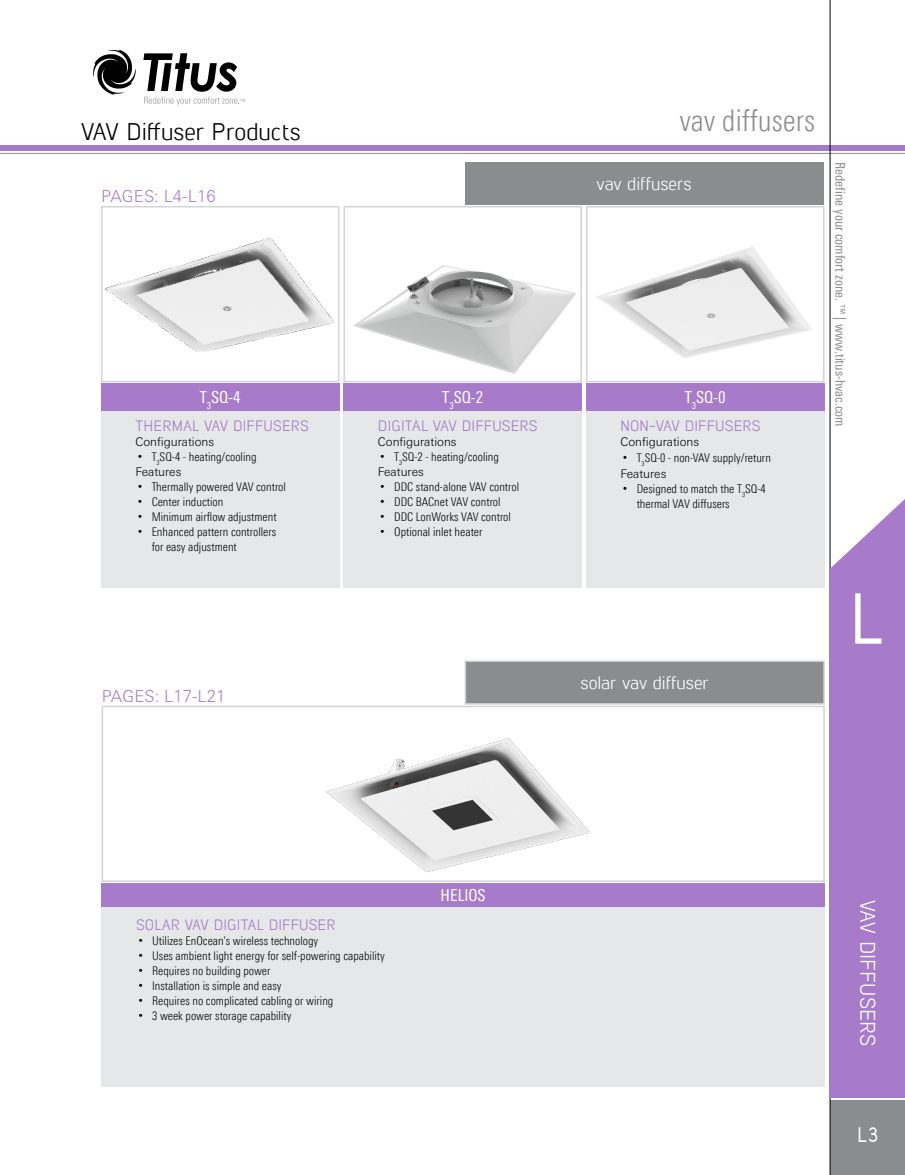
<style>
.page{position:relative;width:905px;height:1175px;background:#fff}
.page>*{position:absolute;margin:0;border:0;box-sizing:border-box;transform-origin:0 0}
.t1{font:500 72px "Lintel";color:#fff}
.t2{font:300 condensed 30px "LT Univers";color:#8a8c8e}
.t3{font:24px "Lintel";color:#000}
.t4{font:21px "Lintel";letter-spacing:.01em;color:#fff}
.t5{font:500 21px "Lintel";color:#fff}
.t6{font:18px "Lintel";color:#fff}
.t7{font:300 16.5px "LT Univers Basic";letter-spacing:.005em;color:#a77bc9}
.t8{font:condensed 16.5px "LT Univers";color:#fff}
.t9{font:15px "Lintel";letter-spacing:.01em;color:#a77bc9}
.t10{font:condensed 13.5px "LT Univers";color:#8a8c8e}
.t11{font:300 condensed 12px/15px "LT Univers";color:#000}
.t12{font:300 12px "LT Univers Basic";color:#000}
.s1{font-family:"Myriad Web Pro";font-weight:400;font-stretch:normal;font-size:13.5px}
</style>
<div class="page">
<svg style="left:93px;top:50px;width:43px;height:45px"></svg>
<svg style="left:143px;top:53px;width:102px;height:52px"></svg>
<hr style="left:0;top:153px;width:904px;height:1px;background:#8a8c8e">
<div style="left:0;top:146px;width:904px;height:5px;background:#a77bc9"></div>
<div style="left:830px;top:1100px;width:74px;height:74px;background:#8a8c8e"></div>
<hr style="left:829px;top:0;width:1px;height:1174px;background:#000">
<div style="left:830px;top:568px;width:74px;height:529px;background:#a77bc9"></div>
<svg style="left:830px;top:492px;width:74px;height:76px"></svg>
<div style="left:102px;top:907px;width:722px;height:180px;background:#e6e7e8"></div>
<img style="left:326px;top:738px;width:264px;height:135px">
<div style="left:101px;top:705px;width:723px;height:177px;border:2px solid #d1d3d4"></div>
<div style="left:101px;top:883px;width:723px;height:24px;background:#a77bc9"></div>
<div style="left:465px;top:661px;width:359px;height:43px;background:#8a8c8e"></div>
<div style="left:464px;top:660px;width:360px;height:44px;border:2px solid #d1d3d4"></div>
<div style="left:101px;top:408px;width:238px;height:179px;background:#e6e7e8"></div>
<div style="left:343px;top:408px;width:238px;height:179px;background:#e6e7e8"></div>
<div style="left:586px;top:408px;width:238px;height:179px;background:#e6e7e8"></div>
<img style="left:105px;top:237px;width:230px;height:114px">
<div style="left:101px;top:206px;width:238px;height:176px;border:2px solid #d1d3d4"></div>
<img style="left:353px;top:265px;width:223px;height:109px">
<div style="left:343px;top:206px;width:239px;height:176px;border:2px solid #d1d3d4"></div>
<img style="left:596px;top:247px;width:216px;height:111px">
<div style="left:586px;top:206px;width:238px;height:176px;border:2px solid #d1d3d4"></div>
<div style="left:101px;top:384px;width:238px;height:27px;background:#a77bc9"></div>
<div style="left:343px;top:384px;width:239px;height:27px;background:#a77bc9"></div>
<div style="left:465px;top:162px;width:358px;height:42px;background:#8a8c8e"></div>
<div style="left:586px;top:384px;width:238px;height:27px;background:#a77bc9"></div>
<h3 class="t3" style="left:81px;top:115px;width:221px">VAV Diffuser Products</h3>
<h3 class="t7" style="left:101px;top:187px;width:116px">PAGES: L4-L16</h3>
<h3 class="t8" style="left:200px;top:388px;width:42px">T<sub>3</sub>SQ-4</h3>
<h3 class="t8" style="left:442px;top:388px;width:42px">T<sub>3</sub>SQ-2</h3>
<p class="t9" style="left:135px;top:415px;width:175px">THERMAL VAV DIFFUSERS</p>
<p class="t12" style="left:135px;top:434px;width:80px">Configurations</p>
<p class="t11" style="left:138px;top:449px;width:120px"><span class="s1">•</span> T<sub>3</sub>SQ-4 - heating/cooling</p>
<p class="t12" style="left:135px;top:464px;width:47px">Features</p>
<p class="t11" style="left:138px;top:479px;width:149px"><span class="s1">•</span> Thermally powered VAV control</p>
<p class="t11" style="left:138px;top:494px;width:87px"><span class="s1">•</span> Center induction</p>
<p class="t11" style="left:138px;top:509px;width:140px"><span class="s1">•</span> Minimum airflow adjustment</p>
<p class="t11" style="left:152px;top:524px;width:126px;text-indent:-14px"><span class="s1">•</span> Enhanced pattern controllers for easy adjustment</p>
<h3 class="t7" style="left:102px;top:686px;width:125px">PAGES: L17-L21</h3>
<p class="t9" style="left:378px;top:415px;width:161px">DIGITAL VAV DIFFUSERS</p>
<p class="t12" style="left:378px;top:434px;width:80px">Configurations</p>
<p class="t11" style="left:380px;top:449px;width:120px"><span class="s1">•</span> T<sub>3</sub>SQ-2 - heating/cooling</p>
<p class="t12" style="left:378px;top:464px;width:47px">Features</p>
<p class="t11" style="left:380px;top:479px;width:140px"><span class="s1">•</span> DDC stand-alone VAV control</p>
<p class="t11" style="left:380px;top:494px;width:121px"><span class="s1">•</span> DDC BACnet VAV control</p>
<p class="t11" style="left:380px;top:509px;width:132px"><span class="s1">•</span> DDC LonWorks VAV control</p>
<p class="t11" style="left:380px;top:524px;width:103px"><span class="s1">•</span> Optional inlet heater</p>
<h2 class="t2" style="left:679px;top:103px;width:137px">vav diffusers</h2>
<h3 class="t6" style="left:596px;top:171px;width:97px">vav diffusers</h3>
<h3 class="t8" style="left:684px;top:388px;width:42px">T<sub>3</sub>SQ-0</h3>
<p class="t9" style="left:620px;top:415px;width:141px">NON-VAV DIFFUSERS</p>
<p class="t12" style="left:620px;top:434px;width:80px">Configurations</p>
<p class="t11" style="left:623px;top:450px;width:149px"><span class="s1">•</span> T<sub>3</sub>SQ-0 - non-VAV supply/return</p>
<p class="t12" style="left:620px;top:467px;width:47px">Features</p>
<p class="t11" style="left:636px;top:481px;width:131px;text-indent:-14px"><span class="s1">•</span> Designed to match the T<sub>3</sub>SQ-4 thermal VAV diffusers</p>
<p class="t10" style="left:848px;top:162px;width:266px;rotate:90deg">Redefine your comfort zone. ™ | www.titus-hvac.com</p>
<h3 class="t6" style="left:580px;top:670px;width:130px">solar vav diffuser</h3>
<h1 class="t1" style="left:851px;top:572px;width:35px">L</h1>
<p class="t9" style="left:136px;top:914px;width:201px">SOLAR VAV DIGITAL DIFFUSER</p>
<p class="t11" style="left:139px;top:933px;width:181px"><span class="s1">•</span> Utilizes EnOcean’s wireless technology</p>
<p class="t11" style="left:139px;top:948px;width:248px"><span class="s1">•</span> Uses ambient light energy for self-powering capability</p>
<p class="t11" style="left:139px;top:963px;width:133px"><span class="s1">•</span> Requires no building power</p>
<p class="t11" style="left:139px;top:978px;width:144px"><span class="s1">•</span> Installation is simple and easy</p>
<p class="t11" style="left:139px;top:993px;width:196px"><span class="s1">•</span> Requires no complicated cabling or wiring</p>
<p class="t11" style="left:139px;top:1008px;width:154px"><span class="s1">•</span> 3 week power storage capability</p>
<h3 class="t8" style="left:440px;top:885px;width:46px">HELIOS</h3>
<h3 class="t4" style="left:882px;top:900px;width:148px;rotate:90deg">VAV DIFFUSERS</h3>
<h3 class="t5" style="left:857px;top:1120px;width:22px">L3</h3>
</div>
